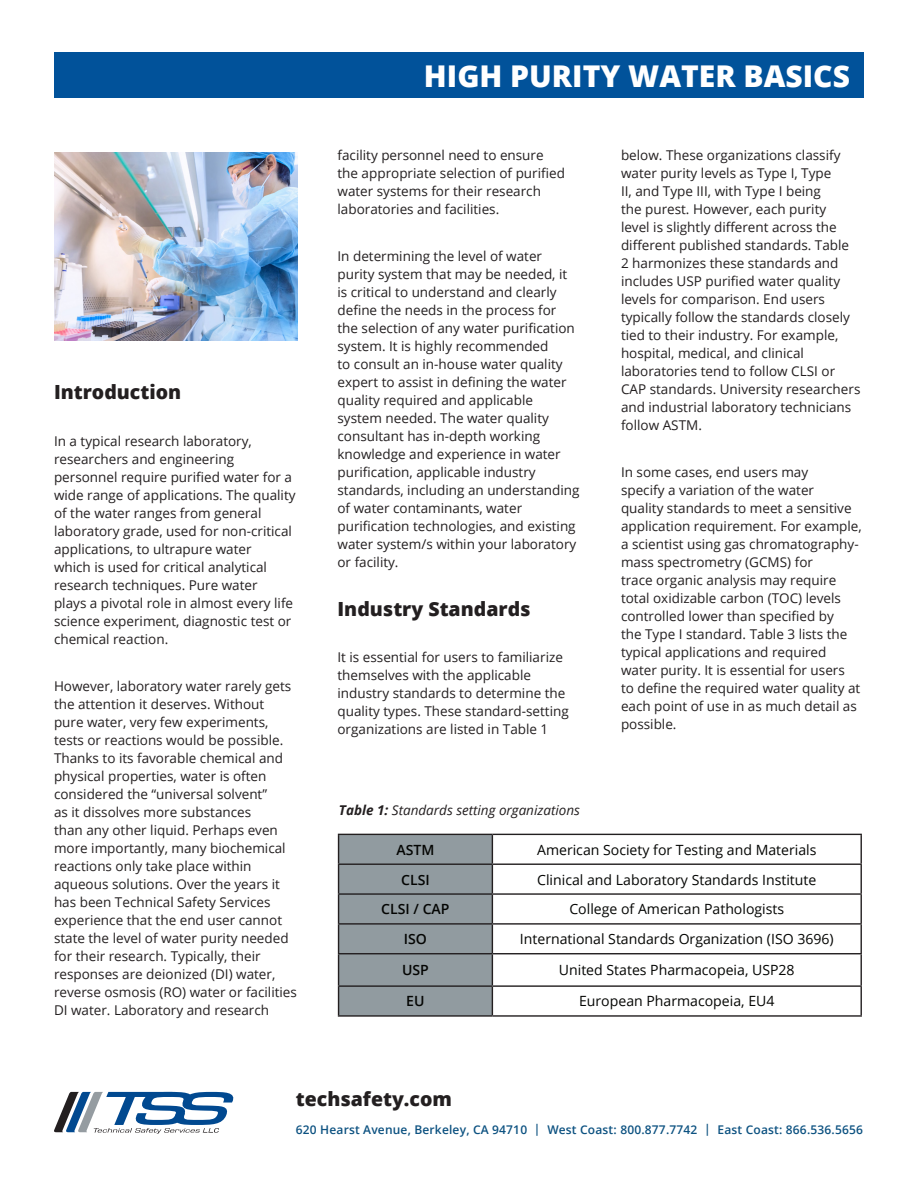
<style>
.page{position:relative;width:918px;height:1188px;background:#fff}
.page>*{position:absolute;margin:0;border:0;box-sizing:border-box;transform-origin:0 0}
.Body_Copy{font:800 30px "Open Sans";color:#fff}
.t1{font:800 19.5px "Open Sans";color:#231f20}
.t2{font:14.1px "Open Sans";color:#040503}
.t3{font:600 14.1px "Open Sans";color:#040503}
.t4{font:13.5px/18px "Open Sans";color:#231f20}
.t5{font:italic 13.5px "Open Sans";color:#231f20}
.Body_Copy-2{font:600 12px "Open Sans";letter-spacing:.015em;color:#0d5281}
.s1{font-weight:700}
</style>
<div class="page">
<hr style="left:492px;top:834px;width:370px;height:1px;background:#231f20">
<hr style="left:492px;top:864px;width:370px;height:1px;background:#231f20">
<hr style="left:492px;top:893px;width:370px;height:2px;background:#231f20">
<hr style="left:492px;top:923px;width:370px;height:2px;background:#231f20">
<svg style="left:861px;top:835px;width:1px;height:118px"></svg>
<hr style="left:492px;top:953px;width:370px;height:1px;background:#231f20">
<hr style="left:861px;top:954px;width:1px;height:31px;background:#231f20">
<hr style="left:492px;top:985px;width:370px;height:2px;background:#231f20">
<svg style="left:338px;top:834px;width:155px;height:181px"></svg>
<svg style="left:861px;top:987px;width:1px;height:28px"></svg>
<hr style="left:338px;top:1015px;width:154px;height:2px;background:#231f20">
<hr style="left:492px;top:1015px;width:370px;height:2px;background:#231f20">
<img style="left:54px;top:152px;width:243px;height:188px">
<div style="left:54px;top:52px;width:810px;height:46px;background:#01529a"></div>
<svg style="left:54px;top:1092px;width:179px;height:42px"></svg>
<p class="t1" style="left:54px;top:377px;width:129px">Introduction</p>
<p class="t4" style="left:54px;top:432px;width:243px">In a typical research laboratory, researchers and engineering personnel require purified water for a wide range of applications. The quality of the water ranges from general laboratory grade, used for non-critical applications, to ultrapure water<br>which is used for critical analytical research techniques. Pure water<br>plays a pivotal role in almost every life science experiment, diagnostic test or chemical reaction.</p>
<p class="t4" style="left:54px;top:676px;width:245px">However, laboratory water rarely gets the attention it deserves. Without pure water, very few experiments, tests or reactions would be possible.<br>Thanks to its favorable chemical and physical properties, water is often considered the “universal solvent”<br>as it dissolves more substances<br>than any other liquid. Perhaps even more importantly, many biochemical reactions only take place within aqueous solutions. Over the years it has been Technical Safety Services experience that the end user cannot state the level of water purity needed for their research. Typically, their responses are deionized (DI) water, reverse osmosis (RO) water or facilities DI water. Laboratory and research</p>
<p class="Body_Copy" style="left:424px;top:53px;width:428px">HIGH PURITY WATER BASICS</p>
<p class="t4" style="left:338px;top:146px;width:229px">facility personnel need to ensure the appropriate selection of purified water systems for their research laboratories and facilities.</p>
<p class="t4" style="left:338px;top:247px;width:244px">In determining the level of water purity system that may be needed, it is critical to understand and clearly define the needs in the process for the selection of any water purification system. It is highly recommended<br>to consult an in-house water quality expert to assist in defining the water quality required and applicable system needed. The water quality consultant has in-depth working knowledge and experience in water purification, applicable industry standards, including an understanding of water contaminants, water purification technologies, and existing water system/s within your laboratory or facility.</p>
<p class="t1" style="left:338px;top:594px;width:195px">Industry Standards</p>
<p class="t4" style="left:338px;top:648px;width:233px">It is essential for users to familiarize themselves with the applicable industry standards to determine the quality types. These standard-setting organizations are listed in Table 1</p>
<p class="t5" style="left:339px;top:801px;width:243px"><span class="s1">Table 1:</span> Standards setting organizations</p>
<p class="t4" style="left:621px;top:146px;width:241px">below. These organizations classify water purity levels as Type I, Type<br>II, and Type III, with Type I being<br>the purest. However, each purity<br>level is slightly different across the different published standards. Table<br>2 harmonizes these standards and includes USP purified water quality levels for comparison. End users typically follow the standards closely tied to their industry. For example, hospital, medical, and clinical laboratories tend to follow CLSI or CAP standards. University researchers and industrial laboratory technicians follow ASTM.</p>
<p class="t4" style="left:621px;top:463px;width:242px">In some cases, end users may<br>specify a variation of the water<br>quality standards to meet a sensitive application requirement. For example, a scientist using gas chromatography&shy;mass spectrometry (GCMS) for<br>trace organic analysis may require total oxidizable carbon (TOC) levels controlled lower than specified by<br>the Type I standard. Table 3 lists the typical applications and required water purity. It is essential for users<br>to define the required water quality at each point of use in as much detail as possible.</p>
<p class="t3" style="left:396px;top:840px;width:40px">ASTM</p>
<p class="t2" style="left:537px;top:840px;width:281px">American Society for Testing and Materials</p>
<p class="t3" style="left:401px;top:870px;width:30px">CLSI</p>
<p class="t2" style="left:537px;top:870px;width:281px">Clinical and Laboratory Standards Institute</p>
<p class="t3" style="left:381px;top:900px;width:70px">CLSI / CAP</p>
<p class="t2" style="left:569px;top:900px;width:216px">College of American Pathologists</p>
<p class="t3" style="left:404px;top:929px;width:25px">ISO</p>
<p class="t2" style="left:520px;top:929px;width:315px">International Standards Organization (ISO 3696)</p>
<p class="t3" style="left:402px;top:961px;width:28px">USP</p>
<p class="t2" style="left:559px;top:961px;width:237px">United States Pharmacopeia, USP28</p>
<p class="t3" style="left:406px;top:992px;width:20px">EU</p>
<p class="t2" style="left:579px;top:992px;width:197px">European Pharmacopeia, EU4</p>
<p class="t1" style="left:296px;top:1084px;width:158px">techsafety.com</p>
<p class="Body_Copy-2" style="left:296px;top:1121px;width:569px">620 Hearst Avenue, Berkeley, CA 94710 | West Coast: 800.877.7742 | East Coast: 866.536.5656</p>
</div>
